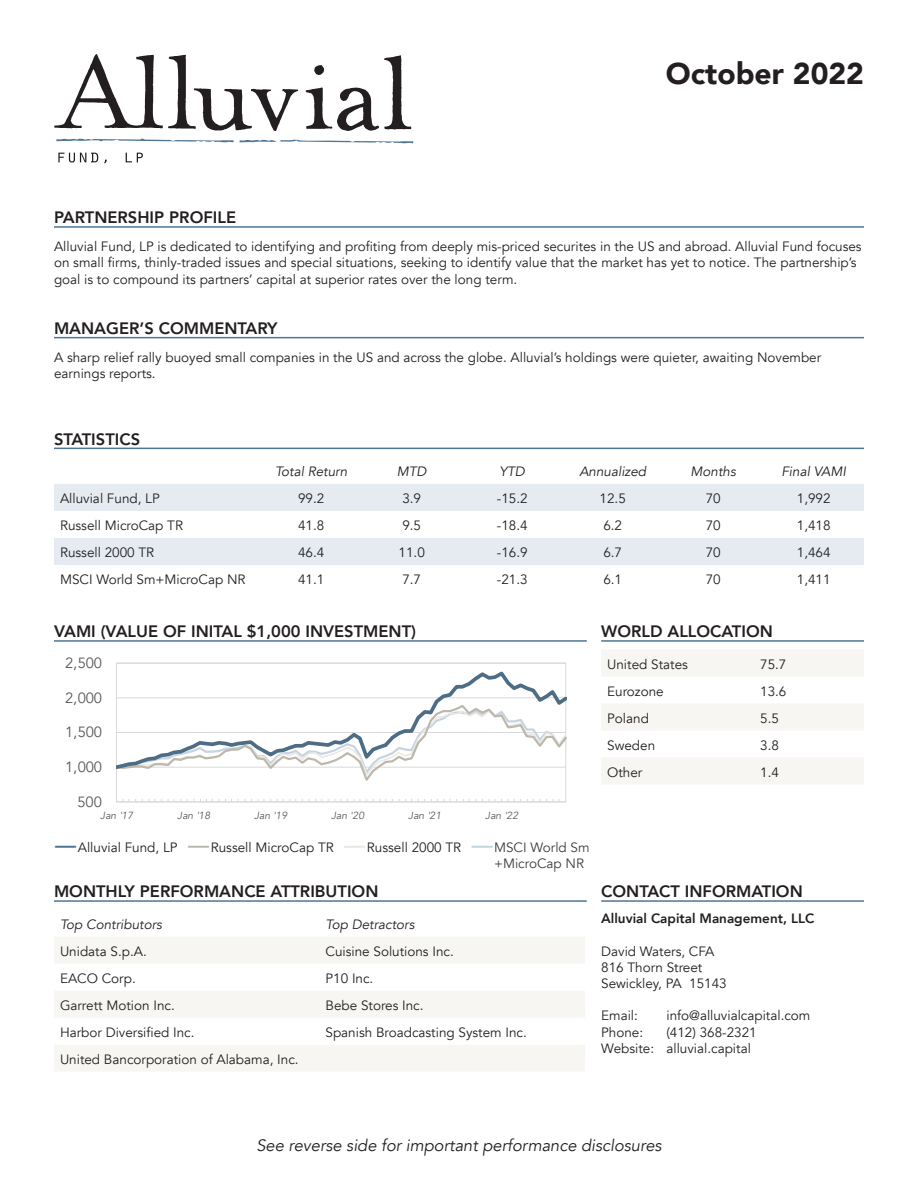
<style>
.page{position:relative;width:918px;height:1188px;background:#fff}
.page>*{position:absolute;margin:0;border:0;box-sizing:border-box;transform-origin:0 0}
.t1{font:900 30px "Avenir";color:#231f20}
.t2{font:800 21px "Avenir";color:#c1d4e2}
.t3{font:800 16.5px "Avenir";color:#231f20}
.t4{font:italic 16.5px "Avenir";color:#231f20}
.t5{font:14.7px "Avenir";letter-spacing:-.005em;color:#595959}
.t6{font:13.5px/16.2px "Avenir";color:#231f20}
.t7{font:italic 13.5px "Avenir";color:#231f20}
.t8{font:800 13.5px "Avenir";color:#231f20}
.t9{font:13.5px "Avenir";color:#3e3e3f}
.t10{font:italic 10.35px "Avenir";letter-spacing:.015em;color:#595959}
.s1{font-weight:800;font-size:21px;color:#4e7595}
.s2{font-weight:800;font-size:21px;color:#bbb9ad}
.s3{font-weight:800;font-size:21px;color:#ebe6e0}
</style>
<div class="page">
<svg style="left:54px;top:937px;width:531px;height:134px;fill:#f7f6f3"></svg>
<svg style="left:54px;top:54px;width:244px;height:77px"></svg>
<svg style="left:306px;top:55px;width:105px;height:76px"></svg>
<svg style="left:58px;top:153px;width:40px;height:10px"></svg>
<svg style="left:126px;top:153px;width:17px;height:9px"></svg>
<svg style="left:56px;top:138px;width:357px;height:6px"></svg>
<hr style="left:116px;top:801px;width:450px;height:1px;background:#d9d9d9">
<svg style="left:277px;top:799px;width:19px;height:2px"></svg>
<svg style="left:116px;top:669px;width:450px;height:103px"></svg>
<svg style="left:602px;top:650px;width:262px;height:134px"></svg>
<svg style="left:54px;top:484px;width:810px;height:81px;fill:#e5ebf1"></svg>
<hr style="left:54px;top:226px;width:810px;height:2px;background:#4e7595">
<hr style="left:54px;top:337px;width:810px;height:1px;background:#4e7595">
<hr style="left:54px;top:448px;width:810px;height:1px;background:#4e7595">
<hr style="left:54px;top:640px;width:533px;height:2px;background:#4e7595">
<hr style="left:601px;top:640px;width:263px;height:2px;background:#4e7595">
<hr style="left:54px;top:900px;width:533px;height:2px;background:#4e7595">
<hr style="left:601px;top:900px;width:263px;height:2px;background:#4e7595">
<p class="t1" style="left:666px;top:48px;width:200px">October 2022</p>
<p class="t3" style="left:54px;top:205px;width:184px">PARTNERSHIP PROFILE</p>
<p class="t6" style="left:54px;top:239px;width:809px">Alluvial Fund, LP is dedicated to identifying and profiting from deeply mis-priced securites in the US and abroad. Alluvial Fund focuses on small firms, thinly-traded issues and special situations, seeking to identify value that the market has yet to notice. The partnership’s goal is to compound its partners’ capital at superior rates over the long term.</p>
<p class="t3" style="left:54px;top:315px;width:225px">MANAGER’S COMMENTARY</p>
<p class="t6" style="left:54px;top:349px;width:769px">A sharp relief rally buoyed small companies in the US and across the globe. Alluvial’s holdings were quieter, awaiting November earnings reports.</p>
<p class="t3" style="left:54px;top:426px;width:88px">STATISTICS</p>
<p class="t7" style="left:275px;top:464px;width:74px">Total Return</p>
<p class="t7" style="left:397px;top:464px;width:31px">MTD</p>
<p class="t7" style="left:499px;top:464px;width:27px">YTD</p>
<p class="t7" style="left:579px;top:464px;width:68px">Annualized</p>
<p class="t7" style="left:691px;top:464px;width:47px">Months</p>
<p class="t7" style="left:781px;top:464px;width:66px">Final VAMI</p>
<p class="t6" style="left:60px;top:491px;width:101px">Alluvial Fund, LP</p>
<p class="t6" style="left:298px;top:491px;width:28px">99.2</p>
<p class="t6" style="left:402px;top:491px;width:20px">3.9</p>
<p class="t6" style="left:497px;top:491px;width:32px">-15.2</p>
<p class="t6" style="left:600px;top:491px;width:28px">12.5</p>
<p class="t6" style="left:706px;top:491px;width:17px">70</p>
<p class="t6" style="left:797px;top:491px;width:35px">1,992</p>
<p class="t6" style="left:60px;top:518px;width:125px">Russell MicroCap TR</p>
<p class="t6" style="left:298px;top:518px;width:28px">41.8</p>
<p class="t6" style="left:402px;top:518px;width:20px">9.5</p>
<p class="t6" style="left:497px;top:518px;width:32px">-18.4</p>
<p class="t6" style="left:603px;top:518px;width:20px">6.2</p>
<p class="t6" style="left:706px;top:518px;width:17px">70</p>
<p class="t6" style="left:797px;top:518px;width:35px">1,418</p>
<p class="t6" style="left:60px;top:545px;width:96px">Russell 2000 TR</p>
<p class="t6" style="left:298px;top:545px;width:28px">46.4</p>
<p class="t6" style="left:399px;top:545px;width:28px">11.0</p>
<p class="t6" style="left:497px;top:545px;width:32px">-16.9</p>
<p class="t6" style="left:603px;top:545px;width:20px">6.7</p>
<p class="t6" style="left:706px;top:545px;width:17px">70</p>
<p class="t6" style="left:797px;top:545px;width:35px">1,464</p>
<p class="t6" style="left:60px;top:572px;width:187px">MSCI World Sm+MicroCap NR</p>
<p class="t6" style="left:298px;top:572px;width:28px">41.1</p>
<p class="t6" style="left:402px;top:572px;width:20px">7.7</p>
<p class="t6" style="left:497px;top:572px;width:32px">-21.3</p>
<p class="t6" style="left:603px;top:572px;width:20px">6.1</p>
<p class="t6" style="left:706px;top:572px;width:17px">70</p>
<p class="t6" style="left:797px;top:572px;width:35px">1,411</p>
<p class="t3" style="left:54px;top:619px;width:364px">VAMI (VALUE OF INITAL $1,000 INVESTMENT)</p>
<p class="t5" style="left:65px;top:654px;width:38px">2,500</p>
<p class="t5" style="left:65px;top:689px;width:38px">2,000</p>
<p class="t5" style="left:65px;top:723px;width:38px">1,500</p>
<p class="t5" style="left:65px;top:758px;width:38px">1,000</p>
<p class="t5" style="left:77px;top:793px;width:26px">500</p>
<p class="t10" style="left:100px;top:809px;width:35px">Jan '17</p>
<p class="t10" style="left:177px;top:809px;width:35px">Jan '18</p>
<p class="t10" style="left:254px;top:809px;width:35px">Jan '19</p>
<p class="t10" style="left:331px;top:809px;width:35px">Jan '20</p>
<p class="t10" style="left:408px;top:809px;width:35px">Jan '21</p>
<p class="t10" style="left:485px;top:809px;width:35px">Jan '22</p>
<p class="t6" style="left:55px;top:839px;width:124px"><span class="s1">—</span>Alluvial Fund, LP</p>
<p class="t6" style="left:188px;top:839px;width:147px"><span class="s2">—</span>Russell MicroCap TR</p>
<p class="t6" style="left:344px;top:839px;width:118px"><span class="s3">—</span>Russell 2000 TR</p>
<p class="t2" style="left:472px;top:828px;width:22px">—</p>
<p class="t9" style="left:494px;top:839px;width:97px">MSCI World Sm</p>
<p class="t9" style="left:494px;top:856px;width:92px">+MicroCap NR</p>
<p class="t3" style="left:54px;top:879px;width:326px">MONTHLY PERFORMANCE ATTRIBUTION</p>
<p class="t7" style="left:60px;top:916px;width:103px">Top Contributors</p>
<p class="t7" style="left:326px;top:916px;width:90px">Top Detractors</p>
<p class="t6" style="left:60px;top:944px;width:88px">Unidata S.p.A.</p>
<p class="t6" style="left:326px;top:944px;width:130px">Cuisine Solutions Inc.</p>
<p class="t6" style="left:60px;top:971px;width:77px">EACO Corp.</p>
<p class="t6" style="left:326px;top:971px;width:49px">P10 Inc.</p>
<p class="t6" style="left:60px;top:998px;width:116px">Garrett Motion Inc.</p>
<p class="t6" style="left:326px;top:998px;width:100px">Bebe Stores Inc.</p>
<p class="t6" style="left:60px;top:1025px;width:136px">Harbor Diversified Inc.</p>
<p class="t6" style="left:326px;top:1025px;width:203px">Spanish Broadcasting System Inc.</p>
<p class="t6" style="left:60px;top:1052px;width:240px">United Bancorporation of Alabama, Inc.</p>
<p class="t3" style="left:601px;top:619px;width:173px">WORLD ALLOCATION</p>
<p class="t6" style="left:607px;top:656px;width:82px">United States</p>
<p class="t6" style="left:760px;top:656px;width:28px">75.7</p>
<p class="t6" style="left:607px;top:683px;width:58px">Eurozone</p>
<p class="t6" style="left:760px;top:683px;width:28px">13.6</p>
<p class="t6" style="left:607px;top:710px;width:43px">Poland</p>
<p class="t6" style="left:760px;top:710px;width:20px">5.5</p>
<p class="t6" style="left:607px;top:737px;width:50px">Sweden</p>
<p class="t6" style="left:760px;top:737px;width:20px">3.8</p>
<p class="t6" style="left:607px;top:764px;width:37px">Other</p>
<p class="t6" style="left:760px;top:764px;width:20px">1.4</p>
<p class="t3" style="left:601px;top:879px;width:203px">CONTACT INFORMATION</p>
<p class="t8" style="left:601px;top:908px;width:215px">Alluvial Capital Management, LLC</p>
<p class="t6" style="left:601px;top:943px;width:115px">David Waters, CFA</p>
<p class="t6" style="left:601px;top:959px;width:103px">816 Thorn Street</p>
<p class="t6" style="left:601px;top:975px;width:127px">Sewickley, PA 15143</p>
<p class="t6" style="left:601px;top:1008px;width:38px">Email:</p>
<p class="t6" style="left:666px;top:1008px;width:146px">info@alluvialcapital.com</p>
<p class="t6" style="left:601px;top:1024px;width:44px">Phone:</p>
<p class="t6" style="left:666px;top:1024px;width:92px">(412) 368-2321</p>
<p class="t6" style="left:601px;top:1040px;width:151px">Website: alluvial.capital</p>
<p class="t4" style="left:256px;top:1135px;width:407px">See reverse side for important performance disclosures</p>
</div>
